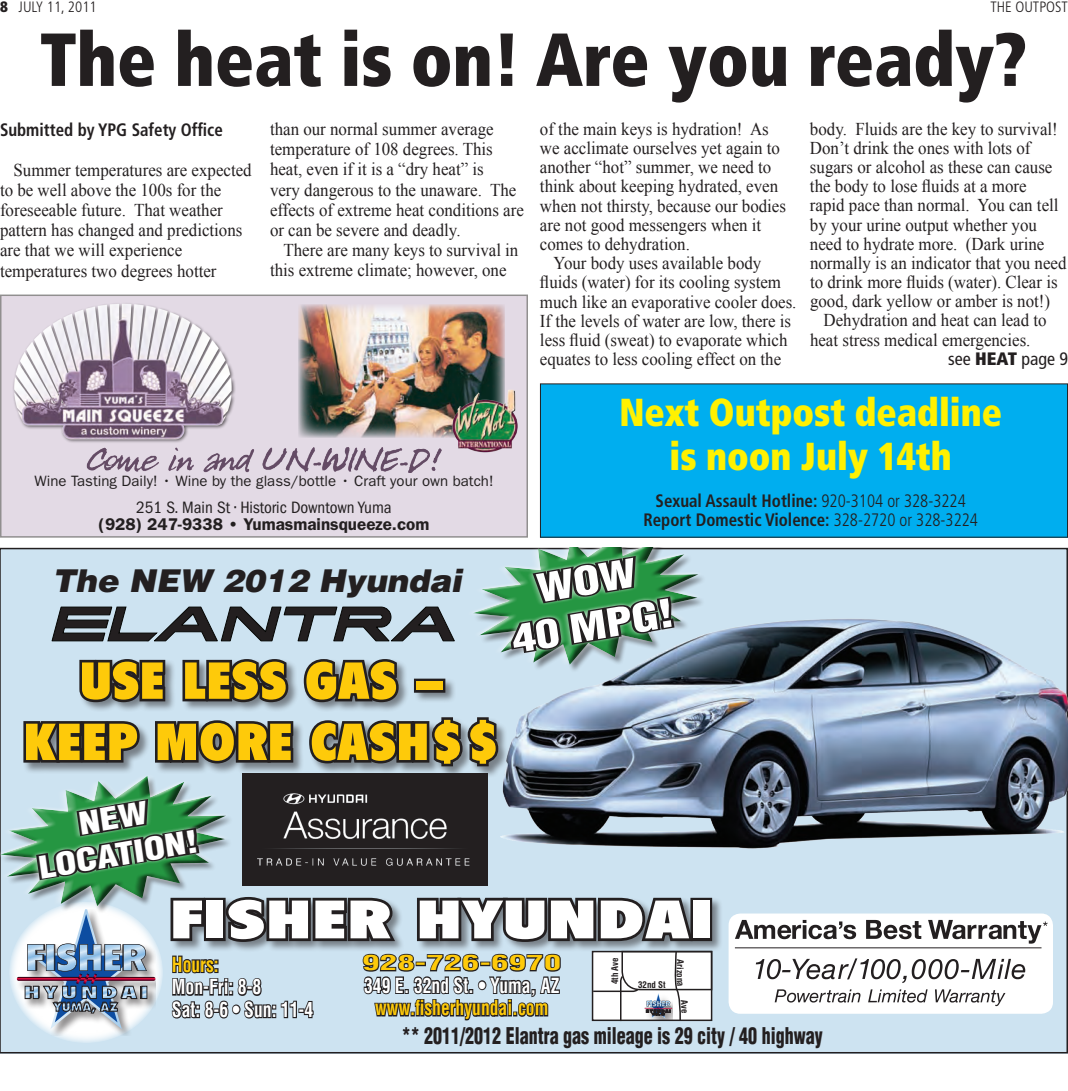
<style>
.page{position:relative;width:1068px;height:1091px;background:#fff}
.page>*{position:absolute;margin:0;border:0;box-sizing:border-box;transform-origin:0 0}
.HD_Frutiger_87{font:900 condensed 75px "Frutiger";color:#231f20;scale:.94 1}
.t1{font:900 condensed 52.95px "Flyer";color:#fff;scale:1.88 1}
.t2{font:900 condensed 51px/61.2px "Flyer";color:#feca0a;text-align:center;scale:1.4 1}
.TX_Body{font:900 condensed 39px "Frutiger";color:#fff101;scale:.94 1}
.t3{font:900 condensed 38.1px/45.8px "Helvetica";color:#fff;text-align:center;scale:1.24 1}
.t4{font:italic 900 31.5px "Helvetica";color:#231f20}
.t5{font:900 condensed 30.45px/36.5px "Helvetica";color:#fff;text-align:center;scale:1.24 1}
.t6{font:900 condensed 22.5px "Helvetica";color:#231f20;scale:.8 1}
.t7{font:700 condensed 20.25px/22.5px "Helvetica";color:#feca0a;text-align:center;scale:1.73 1}
.t8{font:700 condensed 20.25px/22.5px "Helvetica";color:#fff;scale:.87 1}
.TX_Body-2{font:18px/19.2px "Times New Roman";color:#231f20;scale:.94 1}
.TX_Body-3{font:700 condensed 18px "Frutiger";color:#231f20;scale:.94 1}
.TX_Byline{font:700 condensed 18px "Frutiger";color:#231f20;scale:.94 1}
.t9{font:condensed 18px "Frutiger";color:#231f20}
.t10{font:600 17.1px/17.1px "Franklin Gothic";color:#231f20;text-align:center}
.t11{font:15px "Franklin Gothic";color:#231f20}
.t12{font:300 condensed 15px "Frutiger";color:#231f20}
.t13{font:700 condensed 9px "Helvetica";color:#231f20}
.s1{font-weight:900}
.s2{font-weight:400;font-stretch:condensed}
.s3{font-weight:300}
.s4{color:#feca0a}
.s5{color:#fff}
</style>
<div class="page">
<div style="left:1px;top:295px;width:526px;height:242px;background:#e3dae5"></div>
<img style="left:13px;top:304px;width:221px;height:129px">
<img style="left:299px;top:304px;width:206px;height:116px">
<img style="left:449px;top:389px;width:69px;height:64px">
<img style="left:62px;top:420px;width:404px;height:53px">
<div style="left:0;top:548px;width:1067px;height:505px;background:#cde3f1"></div>
<img style="left:527px;top:612px;width:541px;height:242px">
<div style="left:23px;top:658px;width:486px;height:120px;background:#231f20;opacity:.5"></div>
<svg style="left:52px;top:548px;width:661px;height:157px"></svg>
<div style="left:729px;top:913px;width:324px;height:100px;background:#fff;border-radius:12px"></div>
<svg style="left:866px;top:920px;width:55px;height:19px"></svg>
<hr style="left:735px;top:947px;width:307px;height:1px;background:#231f20">
<svg style="left:756px;top:958px;width:269px;height:25px"></svg>
<svg style="left:775px;top:989px;width:85px;height:13px"></svg>
<svg style="left:868px;top:989px;width:60px;height:13px"></svg>
<svg style="left:935px;top:989px;width:70px;height:17px"></svg>
<svg style="left:735px;top:920px;width:121px;height:19px"></svg>
<svg style="left:928px;top:920px;width:120px;height:23px"></svg>
<div style="left:540px;top:384px;width:528px;height:153px;background:#00aeef"></div>
<svg style="left:0;top:714px;width:713px;height:339px"></svg>
<p class="t12" style="left:0;top:-2px;width:98px"><span class="s1">8</span> JULY 11, 2011</p>
<p class="t12" style="left:990px;top:-2px;width:79px">THE OUTPOST</p>
<p class="HD_Frutiger_87" style="left:40px;top:14px;width:1051px">The heat is on! Are you ready?</p>
<p class="TX_Byline" style="left:0;top:119px;width:239px">Submitted by YPG Safety Office</p>
<p class="TX_Body-2" style="left:0;top:160px;width:269px;line-height:20.1px;text-indent:14px">Summer temperatures are expected to be well above the 100s for the foreseeable future. That weather pattern has changed and predictions are that we will experience temperatures two degrees hotter</p>
<p class="TX_Body-2" style="left:810px;top:119px;width:274px">body. Fluids are the key to survival!<br>Don’t drink the ones with lots of sugars or alcohol as these can cause the body to lose fluids at a more<br>rapid pace than normal. You can tell by your urine output whether you need to hydrate more. (Dark urine normally is an indicator that you need to drink more fluids (water). Clear is good, dark yellow or amber is not!)</p>
<p class="TX_Body-2" style="left:810px;top:310px;width:253px;text-indent:14px">Dehydration and heat can lead to heat stress medical emergencies.</p>
<p class="t9" style="left:948px;top:349px;width:121px">see <span class="s1">HEAT</span> page 9</p>
<p class="TX_Body-2" style="left:540px;top:119px;width:263px">of the main keys is hydration! As we acclimate ourselves yet again to another “hot” summer, we need to think about keeping hydrated, even when not thirsty, because our bodies are not good messengers when it comes to dehydration.</p>
<p class="TX_Body-2" style="left:540px;top:253px;width:274px;text-indent:14px">Your body uses available body fluids (water) for its cooling system much like an evaporative cooler does.<br>If the levels of water are low, there is less fluid (sweat) to evaporate which equates to less cooling effect on the</p>
<p class="TX_Body-2" style="left:270px;top:118px;width:272px;line-height:20.2px">than our normal summer average temperature of 108 degrees. This heat, even if it is a “dry heat” is<br>very dangerous to the unaware. The effects of extreme heat conditions are or can be severe and deadly.</p>
<p class="TX_Body-2" style="left:270px;top:240px;width:266px;line-height:20.2px;text-indent:14px">There are many keys to survival in this extreme climate; however, one</p>
<p class="t11" style="left:35px;top:472px;width:461px">Wine Tasting Daily! • Wine by the glass/bottle • Craft your own batch!</p>
<p class="t10" style="left:99px;top:498px;width:332px"><span class="s2">251 S. Main St • Historic Downtown Yuma<br></span>(928) 247-9338 • Yumasmainsqueeze.com</p>
<p class="t4" style="left:52px;top:560px;width:411px">The NEW 2012 Hyundai</p>
<p class="t2" style="left:23px;top:649px;width:343px">USE LESS GAS -<br>KEEP MORE CASH$$</p>
<p class="t5" style="left:29px;top:814px;width:131px;rotate:-10deg">NEW<br>LOCATION!</p>
<p class="TX_Body" style="left:619px;top:389px;width:409px">Next Outpost deadline</p>
<p class="TX_Body" style="left:670px;top:432px;width:302px">is noon July 14th</p>
<p class="TX_Body-3" style="left:656px;top:490px;width:332px">Sexual Assault Hotline: <span class="s3">920-3104 or 328-3224</span></p>
<p class="TX_Body-3" style="left:643px;top:509px;width:358px">Report Domestic Violence: <span class="s3">328-2720 or 328-3224</span></p>
<p class="t3" style="left:500px;top:572px;width:133px;rotate:-10deg">WOW<br>40 MPG!</p>
<p class="t1" style="left:170px;top:888px;width:291px">FISHER HYUNDAI</p>
<p class="t8" style="left:172px;top:953px;width:164px"><span class="s4">Hours:<br></span>Mon-Fri: 8-8<br>Sat: 8-6 • Sun: 11-4</p>
<p class="t7" style="left:362px;top:951px;width:117px">928-726-6970<br><span class="s5">349 E. 32nd St. • Yuma, AZ </span>www.fisherhyundai.com</p>
<p class="t6" style="left:402px;top:1021px;width:528px">** 2011/2012 Elantra gas mileage is 29 city / 40 highway</p>
<p class="t13" style="left:609px;top:984px;width:29px;rotate:-90deg">4th Ave</p>
<p class="t13" style="left:638px;top:978px;width:29px">32nd St</p>
</div>
